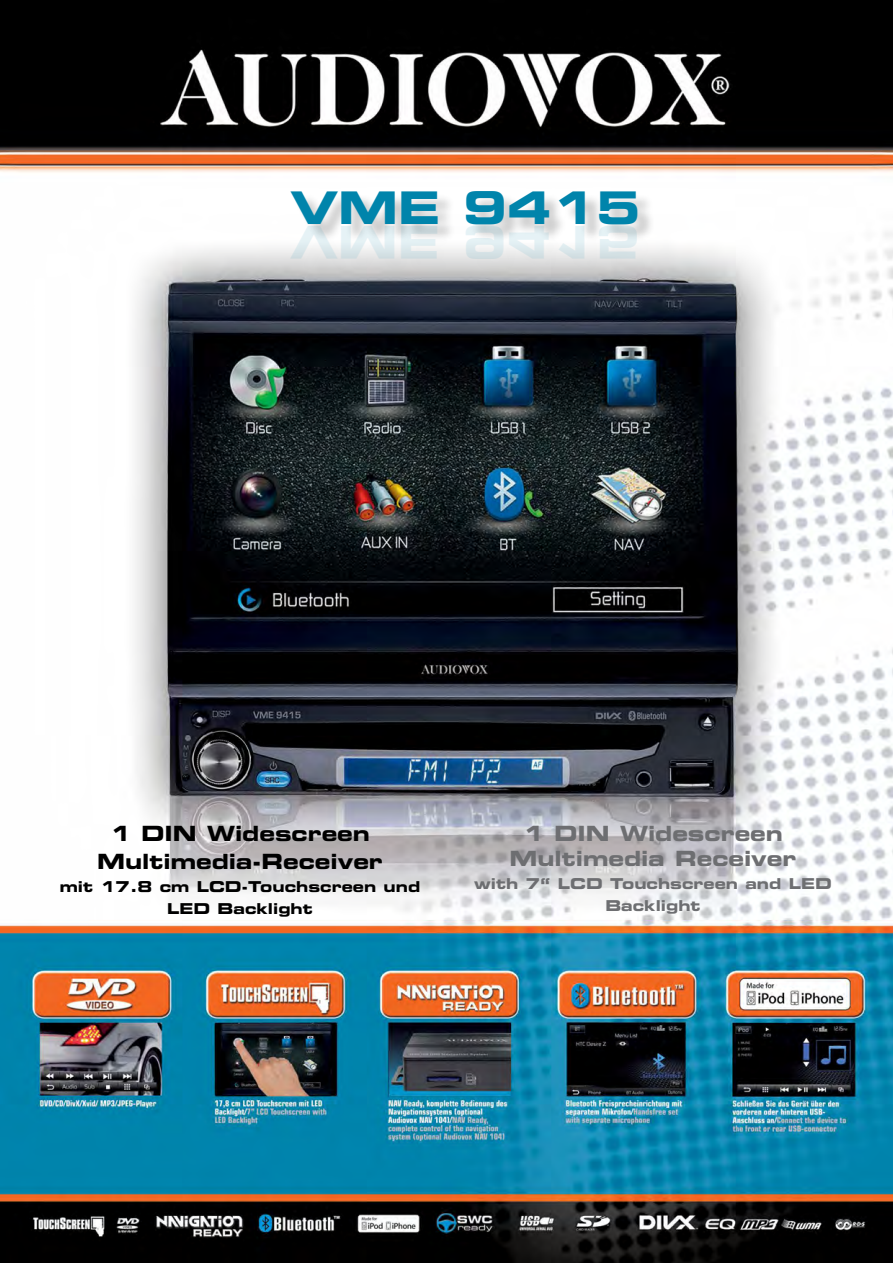
<style>
.page{position:relative;width:893px;height:1263px;background:#fff}
.page>*{position:absolute;margin:0;border:0;box-sizing:border-box;transform-origin:0 0}
.t1{font:45px "Eurostile LT Std Bold Ex 2";color:#0084ab}
.t2{font:21px/28.5px "Eurostile LT Std Bold Ex 2";color:#000;text-align:center}
.t3{font:21px/25.2px "Eurostile LT Std Bold Ex 2";color:#6d6e71;text-align:center}
.t4{font:15px/22.5px "Eurostile LT Std Bold Ex 2";color:#000;text-align:center}
.t5{font:15px/22.5px "Eurostile LT Std Bold Ex 2";color:#6d6e71;text-align:center}
</style>
<div class="page">
<img style="left:0;top:0;width:893px;height:1263px">
<div style="left:294px;top:193px;width:362px;height:49px;background:#000;opacity:.2"></div>
<div style="left:293px;top:228px;width:362px;height:49px;background:#000;opacity:.1"></div>
<h1 class="t1" style="left:290px;top:176px;width:352px">VME 9415</h1>
<h2 class="t2" style="left:97px;top:819px;width:287px">1 DIN Widescreen<br>Multimedia-Receiver</h2>
<p class="t4" style="left:60px;top:875px;width:362px">mit 17.8 cm LCD-Touchscreen und<br>LED Backlight</p>
<h2 class="t3" style="left:509px;top:820px;width:288px">1 DIN Widescreen<br>Multimedia Receiver</h2>
<p class="t5" style="left:474px;top:872px;width:359px">with 7“ LCD Touchscreen and LED<br>Backlight</p>
</div>
